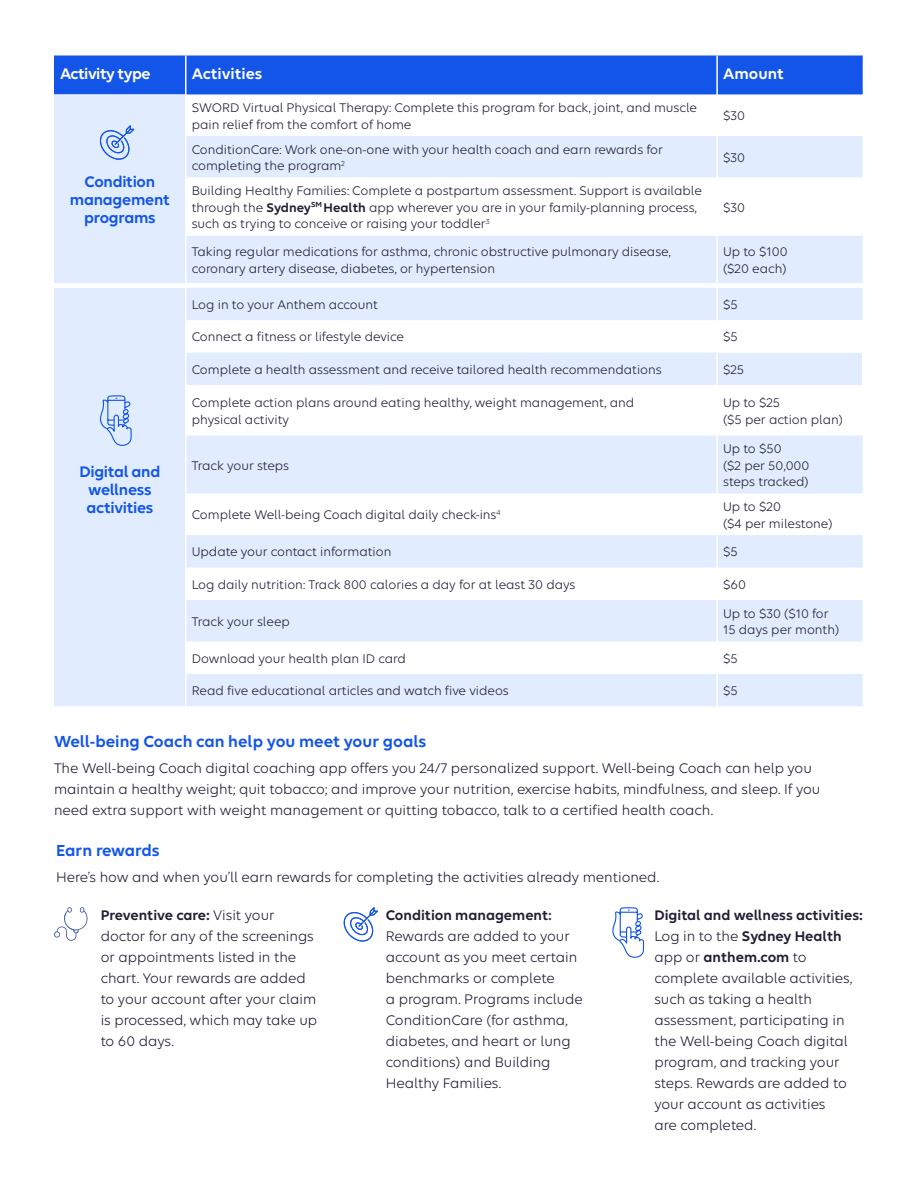
<style>
.page{position:relative;width:918px;height:1188px;background:#fff}
.page>*{position:absolute;margin:0;border:0;box-sizing:border-box;transform-origin:0 0}
.h3_blue_subhead{font:600 17.25px "Elevance Sans";color:#1355e9}
.h2_table_activity{font:600 16.5px/18px "Elevance Sans";letter-spacing:-.02em;color:#1355e9;text-align:center}
.Anthem_Body_Subhead_12_17{font:600 16.5px "Elevance Sans";color:#fff}
.Anthem_Body_Subhead_12_17-2{font:600 16.5px "Elevance Sans";letter-spacing:-.03em;color:#fff}
.Anthem_Body_Text_10_14{font:15px/21px "Elevance Sans";color:#231e33}
.Anthem_Body_Text_10_14-2{font:13.5px/16.5px "Elevance Sans";color:#231e33}
.s1{font-weight:600}
.s2{font-weight:600;color:#444052}
</style>
<div class="page">
<div style="left:54px;top:56px;width:809px;height:38px;background:#1355e9"></div>
<svg style="left:54px;top:94px;width:809px;height:612px;fill:#e1edff"></svg>
<svg style="left:187px;top:178px;width:676px;height:58px"></svg>
<svg style="left:54px;top:283px;width:809px;height:252px;background:#e4eeff"></svg>
<svg style="left:187px;top:288px;width:676px;height:418px;fill:#e1edff"></svg>
<hr style="left:716px;top:94px;width:2px;height:42px;background:#fff">
<hr style="left:716px;top:136px;width:2px;height:42px;background:#fff">
<hr style="left:716px;top:178px;width:2px;height:58px;background:#fff">
<hr style="left:716px;top:236px;width:2px;height:47px;background:#fff">
<hr style="left:716px;top:288px;width:2px;height:32px;background:#fff">
<hr style="left:716px;top:320px;width:2px;height:33px;background:#fff">
<hr style="left:716px;top:385px;width:2px;height:50px;background:#fff">
<hr style="left:716px;top:435px;width:2px;height:59px;background:#fff">
<hr style="left:716px;top:494px;width:2px;height:41px;background:#fff">
<hr style="left:716px;top:535px;width:2px;height:33px;background:#fff">
<hr style="left:716px;top:568px;width:2px;height:32px;background:#fff">
<hr style="left:716px;top:600px;width:2px;height:41px;background:#fff">
<hr style="left:716px;top:641px;width:2px;height:33px;background:#fff">
<hr style="left:716px;top:674px;width:2px;height:32px;background:#fff">
<hr style="left:716px;top:353px;width:2px;height:32px;background:#fff">
<hr style="left:862px;top:353px;width:1px;height:32px;background:#fff">
<hr style="left:185px;top:56px;width:2px;height:38px;background:#fff">
<hr style="left:716px;top:56px;width:2px;height:38px;background:#fff">
<hr style="left:185px;top:94px;width:2px;height:42px;background:#fff">
<hr style="left:185px;top:136px;width:2px;height:42px;background:#fff">
<hr style="left:185px;top:178px;width:2px;height:58px;background:#fff">
<hr style="left:185px;top:236px;width:2px;height:47px;background:#fff">
<hr style="left:185px;top:288px;width:2px;height:32px;background:#fff">
<hr style="left:185px;top:320px;width:2px;height:33px;background:#fff">
<hr style="left:185px;top:353px;width:2px;height:32px;background:#fff">
<hr style="left:185px;top:385px;width:2px;height:50px;background:#fff">
<hr style="left:185px;top:435px;width:2px;height:59px;background:#fff">
<hr style="left:185px;top:494px;width:2px;height:41px;background:#fff">
<hr style="left:185px;top:535px;width:2px;height:33px;background:#fff">
<hr style="left:185px;top:568px;width:2px;height:32px;background:#fff">
<hr style="left:185px;top:600px;width:2px;height:41px;background:#fff">
<hr style="left:185px;top:641px;width:2px;height:33px;background:#fff">
<hr style="left:185px;top:674px;width:2px;height:32px;background:#fff">
<svg style="left:99px;top:125px;width:35px;height:35px"></svg>
<svg style="left:54px;top:907px;width:34px;height:34px"></svg>
<svg style="left:343px;top:907px;width:35px;height:35px"></svg>
<svg style="left:612px;top:907px;width:33px;height:51px"></svg>
<svg style="left:99px;top:395px;width:33px;height:51px;background:#b9cffa"></svg>
<p class="Anthem_Body_Subhead_12_17-2" style="left:60px;top:64px;width:92px">Activity type</p>
<p class="Anthem_Body_Subhead_12_17" style="left:192px;top:64px;width:72px">Activities</p>
<p class="Anthem_Body_Subhead_12_17" style="left:723px;top:64px;width:62px">Amount</p>
<h2 class="h2_table_activity" style="left:70px;top:172px;width:101px">Condition management programs</h2>
<p class="Anthem_Body_Text_10_14-2" style="left:192px;top:99px;width:507px">SWORD Virtual Physical Therapy: Complete this program for back, joint, and muscle pain relief from the comfort of home</p>
<p class="Anthem_Body_Text_10_14-2" style="left:723px;top:107px;width:23px">$30</p>
<p class="Anthem_Body_Text_10_14-2" style="left:192px;top:141px;width:473px">ConditionCare: Work one-on-one with your health coach and earn rewards for completing the program<sup>2</sup></p>
<p class="Anthem_Body_Text_10_14-2" style="left:723px;top:149px;width:23px">$30</p>
<p class="Anthem_Body_Text_10_14-2" style="left:192px;top:182px;width:512px">Building Healthy Families: Complete a postpartum assessment. Support is available through the <span class="s1">Sydney</span><sup>SM</sup> <span class="s1">Health</span> app wherever you are in your family-planning process, such as trying to conceive or raising your toddler<sup>3</sup></p>
<p class="Anthem_Body_Text_10_14-2" style="left:723px;top:199px;width:23px">$30</p>
<p class="Anthem_Body_Text_10_14-2" style="left:192px;top:243px;width:481px">Taking regular medications for asthma, chronic obstructive pulmonary disease, coronary artery disease, diabetes, or hypertension</p>
<p class="Anthem_Body_Text_10_14-2" style="left:723px;top:243px;width:66px">Up to $100 ($20 each)</p>
<p class="Anthem_Body_Text_10_14-2" style="left:192px;top:296px;width:188px">Log in to your Anthem account</p>
<p class="Anthem_Body_Text_10_14-2" style="left:723px;top:296px;width:16px">$5</p>
<p class="Anthem_Body_Text_10_14-2" style="left:192px;top:328px;width:214px">Connect a fitness or lifestyle device</p>
<p class="Anthem_Body_Text_10_14-2" style="left:723px;top:328px;width:16px">$5</p>
<p class="Anthem_Body_Text_10_14-2" style="left:192px;top:361px;width:471px">Complete a health assessment and receive tailored health recommendations</p>
<p class="Anthem_Body_Text_10_14-2" style="left:723px;top:361px;width:23px">$25</p>
<p class="Anthem_Body_Text_10_14-2" style="left:192px;top:394px;width:444px">Complete action plans around eating healthy, weight management, and physical activity</p>
<p class="Anthem_Body_Text_10_14-2" style="left:723px;top:394px;width:121px">Up to $25<br>($5 per action plan)</p>
<p class="Anthem_Body_Text_10_14-2" style="left:192px;top:456px;width:99px">Track your steps</p>
<p class="Anthem_Body_Text_10_14-2" style="left:723px;top:440px;width:88px">Up to $50<br>($2 per 50,000 steps tracked)</p>
<h2 class="h2_table_activity" style="left:79px;top:462px;width:82px">Digital and wellness activities</h2>
<p class="Anthem_Body_Text_10_14-2" style="left:192px;top:506px;width:310px">Complete Well-being Coach digital daily check-ins<sup>4</sup></p>
<p class="Anthem_Body_Text_10_14-2" style="left:723px;top:498px;width:111px">Up to $20<br>($4 per milestone)</p>
<p class="Anthem_Body_Text_10_14-2" style="left:192px;top:543px;width:201px">Update your contact information</p>
<p class="Anthem_Body_Text_10_14-2" style="left:723px;top:543px;width:16px">$5</p>
<p class="Anthem_Body_Text_10_14-2" style="left:192px;top:576px;width:385px">Log daily nutrition: Track 800 calories a day for at least 30 days</p>
<p class="Anthem_Body_Text_10_14-2" style="left:723px;top:576px;width:24px">$60</p>
<p class="Anthem_Body_Text_10_14-2" style="left:192px;top:613px;width:100px">Track your sleep</p>
<p class="Anthem_Body_Text_10_14-2" style="left:723px;top:604px;width:118px">Up to $30 ($10 for<br>15 days per month)</p>
<p class="Anthem_Body_Text_10_14-2" style="left:192px;top:650px;width:216px">Download your health plan ID card</p>
<p class="Anthem_Body_Text_10_14-2" style="left:723px;top:650px;width:16px">$5</p>
<p class="Anthem_Body_Text_10_14-2" style="left:192px;top:682px;width:319px">Read five educational articles and watch five videos</p>
<p class="Anthem_Body_Text_10_14-2" style="left:723px;top:682px;width:16px">$5</p>
<h3 class="h3_blue_subhead" style="left:54px;top:730px;width:374px">Well-being Coach can help you meet your goals</h3>
<p class="Anthem_Body_Text_10_14" style="left:54px;top:757px;width:768px">The Well-being Coach digital coaching app offers you 24/7 personalized support. Well-being Coach can help you maintain a healthy weight; quit tobacco; and improve your nutrition, exercise habits, mindfulness, and sleep. If you need extra support with weight management or quitting tobacco, talk to a certified health coach.</p>
<h3 class="h3_blue_subhead" style="left:56px;top:840px;width:105px">Earn rewards</h3>
<p class="Anthem_Body_Text_10_14" style="left:56px;top:866px;width:605px">Here’s how and when you’ll earn rewards for completing the activities already mentioned.</p>
<p class="Anthem_Body_Text_10_14" style="left:101px;top:904px;width:218px"><span class="s1">Preventive care:</span> Visit your doctor for any of the screenings or appointments listed in the chart. Your rewards are added to your account after your claim is processed, which may take up to 60 days.</p>
<p class="Anthem_Body_Text_10_14" style="left:386px;top:904px;width:199px"><span class="s1">Condition management</span><span class="s2">:<br></span>Rewards are added to your account as you meet certain benchmarks or complete<br>a program. Programs include<br>ConditionCare (for asthma, diabetes, and heart or lung conditions) and Building<br>Healthy Families.</p>
<p class="Anthem_Body_Text_10_14" style="left:654px;top:904px;width:210px"><span class="s1">Digital and wellness activities:<br></span>Log in to the <span class="s1">Sydney Health </span>app or <span class="s1">anthem.com</span> to complete available activities, such as taking a health assessment, participating in the Well-being Coach digital program, and tracking your steps. Rewards are added to your account as activities<br>are completed.</p>
</div>
